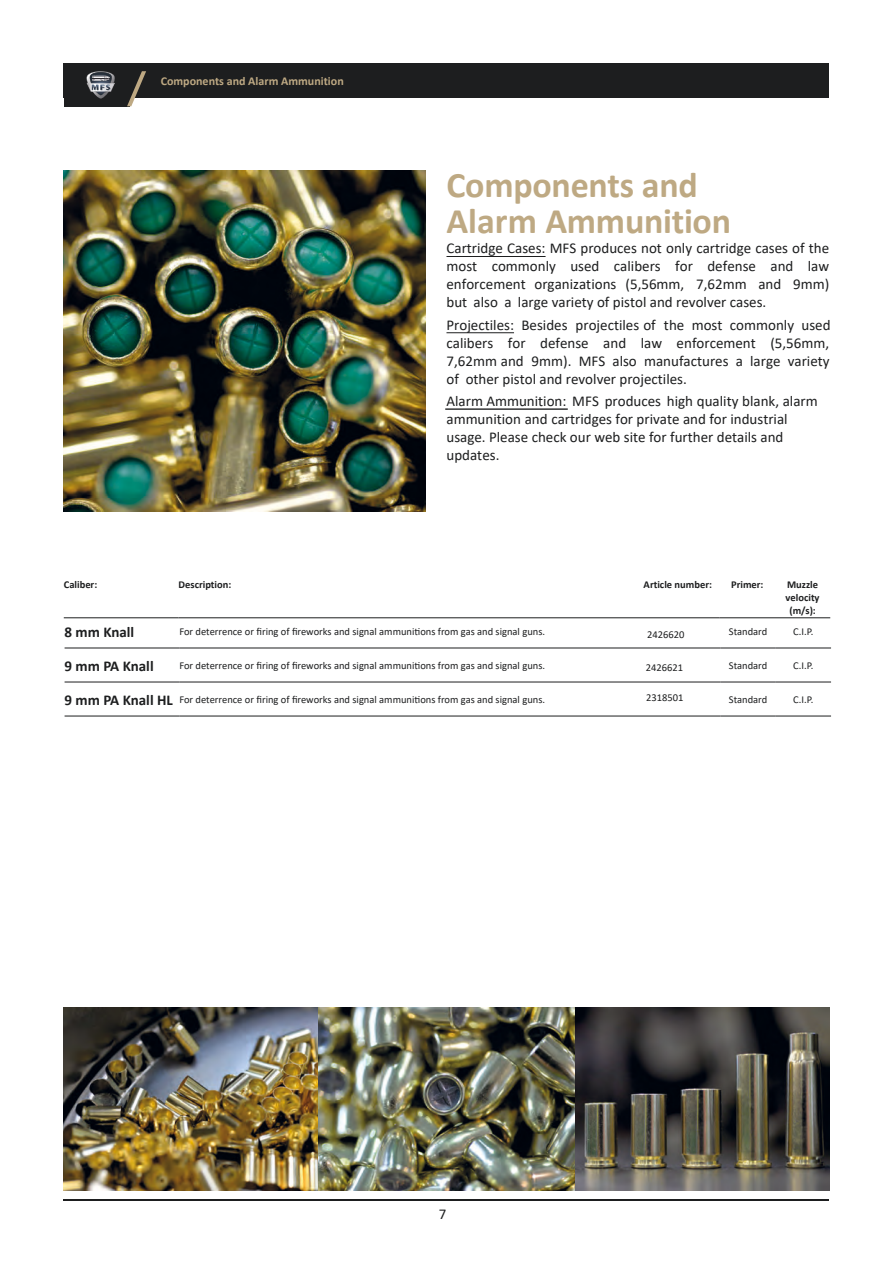
<style>
.page{position:relative;width:893px;height:1263px;background:#fff}
.page>*{position:absolute;margin:0;border:0;box-sizing:border-box;transform-origin:0 0}
.t1{font:700 36px/36px "Calibri";letter-spacing:-.005em;color:#bea983}
.t2{font:15px/18px "Calibri 2";color:#1d1e1f;text-align:justify}
.t3{font:700 15px "Calibri";color:#1d1e1f}
.t4{font:15px "Calibri";color:#1d1e1f}
.t5{font:700 12px "Calibri";color:#bea983}
.t6{font:10.5px "Calibri 2";color:#1d1e1f}
.t7{font:700 10.5px/12.6px "Calibri";color:#1d1e1f;text-align:center}
.t8{font:10.5px "Calibri";color:#1d1e1f}
.t9{font:10.5px "Calibri 3";color:#1d1e1f}
.t10{font:700 10.5px "Calibri";color:#1d1e1f}
.s1{font-style:inherit}
.s2{font-family:"Calibri"}
.s3{font-family:"Calibri";font-weight:700;font-size:15px}
</style>
<div class="page">
<div style="left:64px;top:64px;width:765px;height:34px;background:#1d1e1f"></div>
<hr style="left:64px;top:1199px;width:765px;height:1px;background:#1d1e1f">
<hr style="left:64px;top:617px;width:115px;height:1px;background:#1d1e1f">
<hr style="left:179px;top:617px;width:541px;height:1px;background:#1d1e1f">
<hr style="left:720px;top:617px;width:55px;height:1px;background:#1d1e1f">
<hr style="left:775px;top:617px;width:55px;height:1px;background:#1d1e1f">
<hr style="left:65px;top:648px;width:114px;height:1px;background:#1d1e1f">
<hr style="left:179px;top:648px;width:541px;height:1px;background:#1d1e1f">
<hr style="left:720px;top:648px;width:56px;height:1px;background:#1d1e1f">
<hr style="left:776px;top:648px;width:55px;height:1px;background:#1d1e1f">
<hr style="left:65px;top:682px;width:114px;height:1px;background:#1d1e1f">
<hr style="left:179px;top:682px;width:541px;height:1px;background:#1d1e1f">
<hr style="left:720px;top:682px;width:56px;height:1px;background:#1d1e1f">
<hr style="left:776px;top:682px;width:55px;height:1px;background:#1d1e1f">
<hr style="left:65px;top:716px;width:114px;height:1px;background:#1d1e1f">
<hr style="left:179px;top:716px;width:541px;height:1px;background:#1d1e1f">
<hr style="left:720px;top:716px;width:56px;height:1px;background:#1d1e1f">
<hr style="left:776px;top:716px;width:55px;height:1px;background:#1d1e1f">
<img style="left:64px;top:1007px;width:765px;height:184px">
<img style="left:64px;top:170px;width:361px;height:341px">
<svg style="left:65px;top:71px;width:81px;height:35px"></svg>
<hr style="left:446px;top:256px;width:100px;height:1px;background:#1d1e1f">
<hr style="left:446px;top:332px;width:68px;height:1px;background:#1d1e1f">
<hr style="left:445px;top:409px;width:123px;height:1px;background:#1d1e1f">
<p class="t5" style="left:161px;top:73px;width:185px">Components <span class="s1">and</span> Alarm Ammunition</p>
<h1 class="t1" style="left:446px;top:167px;width:286px">Components <span class="s1">and<br></span>Alarm Ammunition</h1>
<p class="t2" style="left:446px;top:239px;width:384px">Cartridge Cases: MFS produces not only cartridge cases of the most commonly used calibers for defense and law enforcement organizations (5,56mm, 7,62mm and 9mm) but also a large variety of pistol and revolver cases.</p>
<p class="t2" style="left:446px;top:315px;width:386px">Projectiles: Besides projectiles of the most commonly used calibers for defense and law enforcement (5,56mm, 7,62mm and 9mm). MFS also manufactures a large variety of other pistol and revolver projectiles.</p>
<p class="t2" style="left:446px;top:391px;width:373px;text-align:left">Alarm <span class="s2">Ammunition</span>: MFS produces high quality blank, alarm <span class="s2">ammunition</span> and cartridges for private and for industrial usage. Please check our web site for further details and updates.</p>
<p class="t10" style="left:644px;top:577px;width:70px">Article number:</p>
<p class="t7" style="left:64px;top:578px;width:35px">Caliber:</p>
<p class="t7" style="left:179px;top:578px;width:54px">Description:</p>
<p class="t7" style="left:731px;top:578px;width:34px">Primer:</p>
<p class="t7" style="left:786px;top:578px;width:35px">Muzzle velocity (m/s):</p>
<p class="t3" style="left:65px;top:621px;width:71px">8 mm Knall</p>
<p class="t6" style="left:179px;top:624px;width:367px">For deterrence or firing of fireworks and signal ammunitions from gas and signal guns.</p>
<p class="t6" style="left:729px;top:624px;width:40px">Standard</p>
<p class="t9" style="left:793px;top:624px;width:22px">C.I.P.</p>
<p class="t3" style="left:65px;top:655px;width:91px">9 mm PA Knall</p>
<p class="t6" style="left:179px;top:658px;width:367px">For deterrence or firing of fireworks and signal ammunitions from gas and signal guns.</p>
<p class="t6" style="left:729px;top:658px;width:40px">Standard</p>
<p class="t9" style="left:793px;top:658px;width:22px">C.I.P.</p>
<p class="t6" style="left:65px;top:692px;width:482px"><span class="s3">9 mm PA Knall HL</span> For deterrence or firing of fireworks and signal ammunitions from gas and signal guns.</p>
<p class="t6" style="left:729px;top:692px;width:40px">Standard</p>
<p class="t9" style="left:793px;top:692px;width:22px">C.I.P.</p>
<p class="t8" style="left:647px;top:628px;width:39px">2426620</p>
<p class="t8" style="left:646px;top:660px;width:39px">2426621</p>
<p class="t8" style="left:646px;top:690px;width:39px">2318501</p>
<p class="t4" style="left:439px;top:1203px;width:9px">7</p>
</div>
